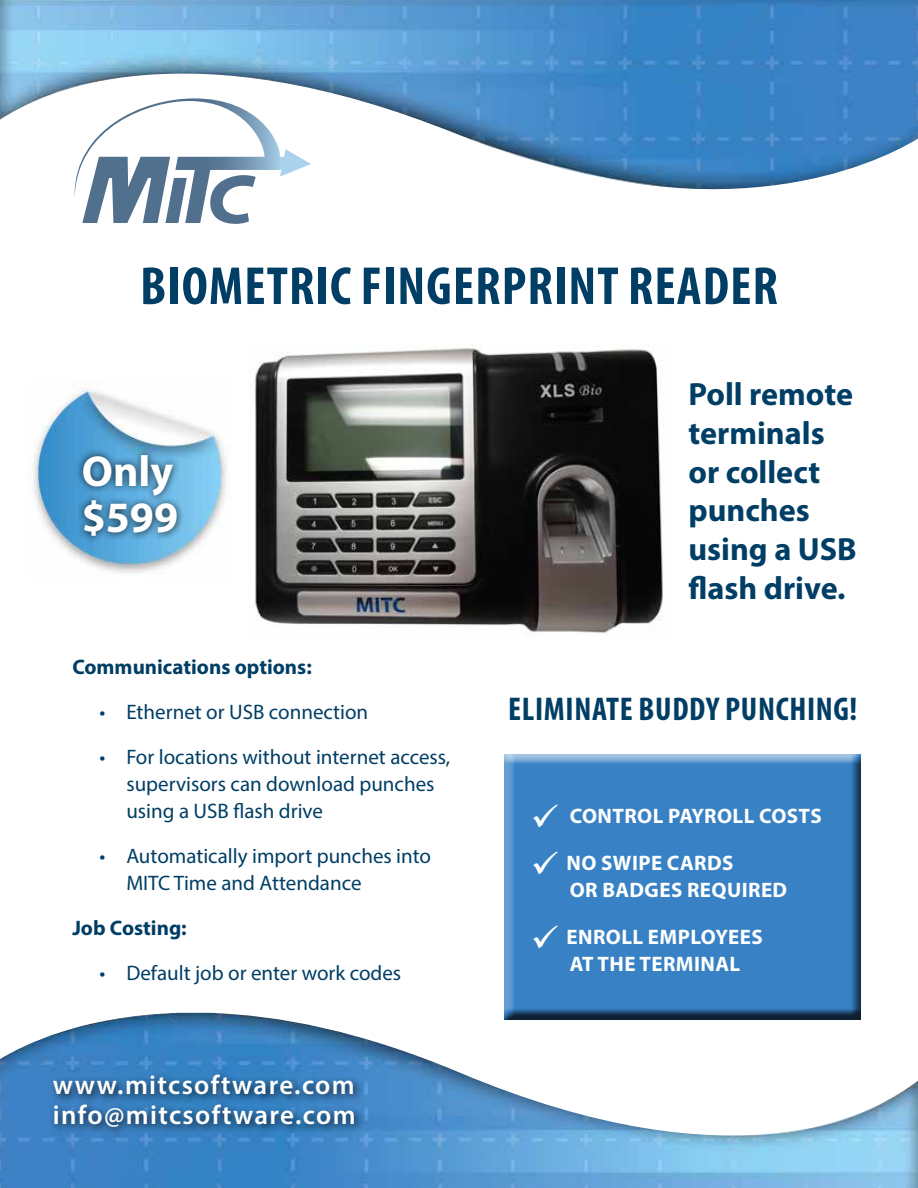
<style>
.page{position:relative;width:918px;height:1188px;background:#fff}
.page>*{position:absolute;margin:0;border:0;box-sizing:border-box;transform-origin:0 0}
.t1{font:700 condensed 54px "Myriad Pro";letter-spacing:.02em;color:#003e65}
.t2{font:700 43.5px/46.5px "Myriad Pro";color:#fff}
.t3{font:700 condensed 33px "Myriad Pro";letter-spacing:.02em;color:#003e65}
.t4{font:700 32.25px/38.7px "Myriad Pro";color:#003e65}
.t5{font:600 27px/30px "Myriad Pro";letter-spacing:.05em;color:#fff}
.t6{font:21px/27px "Myriad Pro";color:#003e65}
.t7{font:700 21px/27px "Myriad Pro";letter-spacing:.02em;color:#fff}
.t8{font:700 21px "Myriad Pro";color:#003e65}
</style>
<div class="page">
<img style="left:0;top:1013px;width:918px;height:175px">
<img style="left:0;top:0;width:918px;height:191px">
<img style="left:255px;top:345px;width:408px;height:290px">
<img style="left:31px;top:381px;width:196px;height:193px">
<div style="left:75px;top:447px;width:110px;height:97px;background:#000;opacity:.75"></div>
<div style="left:502px;top:754px;width:360px;height:267px;background:#000;opacity:.75"></div>
<div style="left:49px;top:1070px;width:316px;height:68px;background:#000;opacity:.75"></div>
<svg style="left:75px;top:98px;width:236px;height:126px"></svg>
<h1 class="t1" style="left:140px;top:252px;width:639px">BIOMETRIC FINGERPRINT READER</h1>
<h2 class="t2" style="left:82px;top:447px;width:98px">Only $599</h2>
<p class="t8" style="left:72px;top:654px;width:241px">Communications options:</p>
<p class="t6" style="left:99px;top:699px;width:270px">• Ethernet or USB connection</p>
<p class="t6" style="left:126px;top:744px;width:325px;text-indent:-27px">• For locations without internet access, supervisors can download punches using a USB flash drive</p>
<p class="t6" style="left:126px;top:843px;width:306px;text-indent:-27px">• Automatically import punches into<br>MITC Time and Attendance</p>
<p class="t8" style="left:72px;top:915px;width:116px">Job Costing:</p>
<p class="t6" style="left:99px;top:960px;width:303px">• Default job or enter work codes</p>
<p class="t5" style="left:53px;top:1069px;width:304px">www.mitcsoftware.com info@mitcsoftware.com</p>
<h3 class="t4" style="left:688px;top:374px;width:170px">Poll remote terminals or collect punches using a USB flash drive.</h3>
<h3 class="t3" style="left:508px;top:689px;width:351px">ELIMINATE BUDDY PUNCHING!</h3>
<p class="t7" style="left:531px;top:801px;width:242px">✓ Control payroll cos</p>
<p class="t7" style="left:799px;top:801px;width:22px">ts</p>
<p class="t7" style="left:531px;top:849px;width:202px">✓ No swipe cards o</p>
<p class="t7" style="left:585px;top:876px;width:203px">r badges required</p>
<p class="t7" style="left:570px;top:923px;width:192px;text-indent:-39px">✓ Enroll employees at the terminal</p>
</div>
